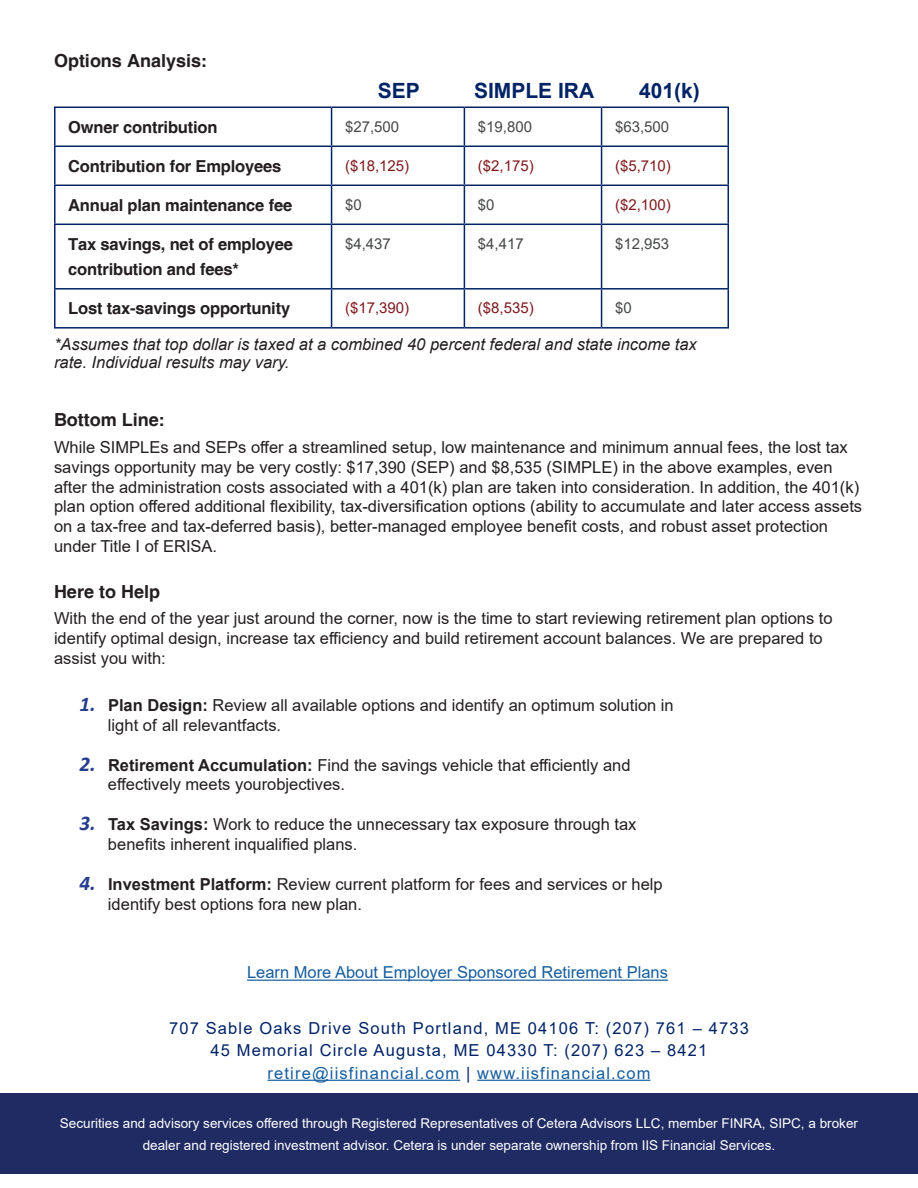
<style>
.page{position:relative;width:918px;height:1188px;background:#fff}
.page>*{position:absolute;margin:0;border:0;box-sizing:border-box;transform-origin:0 0}
.body{font:700 21px "Arial";color:#002366}
.subtitle_sections{font:700 18px "Helvetica";color:#231f20}
.body-2{font:16.5px/19.8px "Arial";color:#231f20}
.cell_body{font:700 16.5px/25.5px "Helvetica";letter-spacing:-.01em;color:#231f20}
.body_disclosure{font:italic 16.5px/18px "Arial";color:#231f20}
.contact_info{font:16.5px "Arial";letter-spacing:.07em;color:#002366}
.body-3{font:16.5px "Arial";color:#175d9e}
.contact_info-2{font:16.5px "Arial";letter-spacing:.07em;color:#175d9e}
.cell_body_2{font:15px "Arial";color:#7f191c}
.cell_body_2-2{font:15px "Arial";color:#454647}
.disclosure{font:13.5px/22.5px "Arial";color:#fff;text-align:center}
.s1{font-family:"Calibri";font-weight:700;font-style:italic;font-size:21px;color:#253f8e}
.s2{font-weight:700}
.s3{color:#002366}
</style>
<div class="page">
<div style="left:0;top:1094px;width:918px;height:80px;background:#1f2b62"></div>
<hr style="left:268px;top:1080px;width:192px;height:1px;background:#175d9e">
<hr style="left:477px;top:1080px;width:173px;height:1px;background:#175d9e">
<hr style="left:332px;top:106px;width:132px;height:2px;background:#002366">
<hr style="left:464px;top:106px;width:138px;height:2px;background:#002366">
<hr style="left:464px;top:108px;width:1px;height:38px;background:#002366">
<hr style="left:602px;top:106px;width:127px;height:2px;background:#002366">
<hr style="left:601px;top:108px;width:1px;height:38px;background:#002366">
<hr style="left:728px;top:108px;width:1px;height:38px;background:#002366">
<hr style="left:332px;top:146px;width:132px;height:1px;background:#002366">
<hr style="left:464px;top:146px;width:138px;height:1px;background:#002366">
<hr style="left:464px;top:147px;width:1px;height:38px;background:#002366">
<hr style="left:602px;top:146px;width:127px;height:1px;background:#002366">
<hr style="left:601px;top:147px;width:1px;height:38px;background:#002366">
<hr style="left:728px;top:147px;width:1px;height:38px;background:#002366">
<hr style="left:332px;top:185px;width:132px;height:1px;background:#002366">
<hr style="left:464px;top:185px;width:138px;height:1px;background:#002366">
<hr style="left:464px;top:186px;width:1px;height:38px;background:#002366">
<hr style="left:602px;top:185px;width:127px;height:1px;background:#002366">
<hr style="left:601px;top:186px;width:1px;height:38px;background:#002366">
<hr style="left:728px;top:186px;width:1px;height:38px;background:#002366">
<hr style="left:332px;top:224px;width:132px;height:1px;background:#002366">
<hr style="left:464px;top:224px;width:138px;height:1px;background:#002366">
<hr style="left:464px;top:225px;width:1px;height:63px;background:#002366">
<hr style="left:602px;top:224px;width:127px;height:1px;background:#002366">
<hr style="left:601px;top:225px;width:1px;height:63px;background:#002366">
<hr style="left:728px;top:225px;width:1px;height:63px;background:#002366">
<hr style="left:332px;top:288px;width:132px;height:2px;background:#002366">
<hr style="left:464px;top:288px;width:138px;height:2px;background:#002366">
<hr style="left:464px;top:290px;width:1px;height:37px;background:#002366">
<hr style="left:602px;top:288px;width:127px;height:2px;background:#002366">
<hr style="left:601px;top:290px;width:1px;height:37px;background:#002366">
<hr style="left:728px;top:290px;width:1px;height:37px;background:#002366">
<hr style="left:332px;top:327px;width:132px;height:2px;background:#002366">
<hr style="left:464px;top:327px;width:138px;height:2px;background:#002366">
<hr style="left:602px;top:327px;width:127px;height:2px;background:#002366">
<hr style="left:54px;top:186px;width:2px;height:38px;background:#002366">
<hr style="left:331px;top:186px;width:1px;height:38px;background:#002366">
<hr style="left:54px;top:147px;width:2px;height:38px;background:#002366">
<hr style="left:331px;top:147px;width:1px;height:38px;background:#002366">
<hr style="left:54px;top:185px;width:278px;height:1px;background:#002366">
<hr style="left:54px;top:106px;width:278px;height:2px;background:#002366">
<hr style="left:54px;top:108px;width:2px;height:38px;background:#002366">
<hr style="left:331px;top:108px;width:1px;height:38px;background:#002366">
<hr style="left:54px;top:146px;width:278px;height:1px;background:#002366">
<hr style="left:54px;top:224px;width:278px;height:1px;background:#002366">
<hr style="left:54px;top:225px;width:2px;height:63px;background:#002366">
<hr style="left:331px;top:225px;width:1px;height:63px;background:#002366">
<hr style="left:54px;top:288px;width:278px;height:2px;background:#002366">
<hr style="left:54px;top:290px;width:2px;height:37px;background:#002366">
<hr style="left:331px;top:290px;width:1px;height:37px;background:#002366">
<hr style="left:54px;top:327px;width:278px;height:2px;background:#002366">
<hr style="left:247px;top:980px;width:421px;height:1px;background:#175d9e">
<p class="subtitle_sections" style="left:54px;top:50px;width:155px">Options Analysis:</p>
<p class="body" style="left:378px;top:76px;width:44px">SEP</p>
<p class="body" style="left:474px;top:76px;width:122px">SIMPLE IRA</p>
<p class="body" style="left:639px;top:76px;width:62px">401(k)</p>
<p class="cell_body" style="left:68px;top:114px;width:151px">Owner contribution</p>
<p class="cell_body_2-2" style="left:345px;top:116px;width:56px">$27,500</p>
<p class="cell_body_2-2" style="left:478px;top:116px;width:56px">$19,800</p>
<p class="cell_body_2-2" style="left:615px;top:116px;width:56px">$63,500</p>
<p class="cell_body" style="left:68px;top:153px;width:215px">Contribution for Employees</p>
<p class="cell_body_2" style="left:345px;top:155px;width:66px">($18,125)</p>
<p class="cell_body_2" style="left:478px;top:155px;width:57px">($2,175)</p>
<p class="cell_body_2" style="left:615px;top:155px;width:57px">($5,710)</p>
<p class="cell_body" style="left:68px;top:192px;width:226px">Annual plan maintenance fee</p>
<p class="cell_body_2-2" style="left:345px;top:194px;width:18px">$0</p>
<p class="cell_body_2-2" style="left:478px;top:194px;width:18px">$0</p>
<p class="cell_body_2" style="left:615px;top:194px;width:57px">($2,100)</p>
<p class="cell_body" style="left:68px;top:231px;width:226px">Tax savings, net of employee contribution and fees*</p>
<p class="cell_body_2-2" style="left:345px;top:233px;width:47px">$4,437</p>
<p class="cell_body_2-2" style="left:478px;top:233px;width:47px">$4,417</p>
<p class="cell_body_2-2" style="left:615px;top:233px;width:56px">$12,953</p>
<p class="cell_body" style="left:68px;top:296px;width:223px">Lost tax-savings opportunity</p>
<p class="cell_body_2" style="left:345px;top:298px;width:66px">($17,390)</p>
<p class="cell_body_2" style="left:478px;top:298px;width:57px">($8,535)</p>
<p class="cell_body_2-2" style="left:615px;top:298px;width:18px">$0</p>
<p class="body_disclosure" style="left:54px;top:335px;width:644px">*Assumes that top dollar is taxed at a combined 40 percent federal and state income tax rate. Individual results may vary.</p>
<p class="subtitle_sections" style="left:54px;top:409px;width:112px">Bottom Line:</p>
<p class="body-2" style="left:54px;top:437px;width:810px">While SIMPLEs and SEPs offer a streamlined setup, low maintenance and minimum annual fees, the lost tax savings opportunity may be very costly: $17,390 (SEP) and $8,535 (SIMPLE) in the above examples, even after the administration costs associated with a 401(k) plan are taken into consideration. In addition, the 401(k) plan option offered additional flexibility, tax-diversification options (ability to accumulate and later access assets on a tax-free and tax-deferred basis), better-managed employee benefit costs, and robust asset protection under Title I of ERISA.</p>
<p class="subtitle_sections" style="left:54px;top:580px;width:108px">Here to Help</p>
<p class="body-2" style="left:54px;top:608px;width:780px">With the end of the year just around the corner, now is the time to start reviewing retirement plan options to identify optimal design, increase tax efficiency and build retirement account balances. We are prepared to assist you with:</p>
<p class="body-2" style="left:108px;top:695px;width:567px;text-indent:-28px"><span class="s1">1.</span> <span class="s2">Plan Design:</span> Review all available options and identify an optimum solution in light of all relevantfacts.</p>
<p class="body-2" style="left:108px;top:755px;width:524px;text-indent:-28px"><span class="s1">2.</span> <span class="s2">Retirement Accumulation:</span> Find the savings vehicle that efficiently and effectively meets yourobjectives.</p>
<p class="body-2" style="left:108px;top:815px;width:530px;text-indent:-28px"><span class="s1">3.</span> <span class="s2">Tax Savings:</span> Work to reduce the unnecessary tax exposure through tax benefits inherent inqualified plans.</p>
<p class="body-2" style="left:108px;top:875px;width:556px;text-indent:-28px"><span class="s1">4.</span> <span class="s2">Investment Platform:</span> Review current platform for fees and services or help identify best options fora new plan.</p>
<p class="body-3" style="left:247px;top:961px;width:422px">Learn More About Employer Sponsored Retirement Plans</p>
<p class="contact_info" style="left:169px;top:1016px;width:581px">707 Sable Oaks Drive South Portland, ME 04106 T: (207) 761 – 4733</p>
<p class="contact_info" style="left:210px;top:1039px;width:499px">45 Memorial Circle Augusta, ME 04330 T: (207) 623 – 8421</p>
<p class="contact_info-2" style="left:268px;top:1061px;width:384px">retire@iisfinancial.com <span class="s3">|</span> www.iisfinancial.com</p>
<p class="disclosure" style="left:60px;top:1112px;width:800px">Securities and advisory services offered through Registered Representatives of Cetera Advisors LLC, member FINRA, SIPC, a broker dealer and registered investment advisor. Cetera is under separate ownership from IIS Financial Services.</p>
</div>
